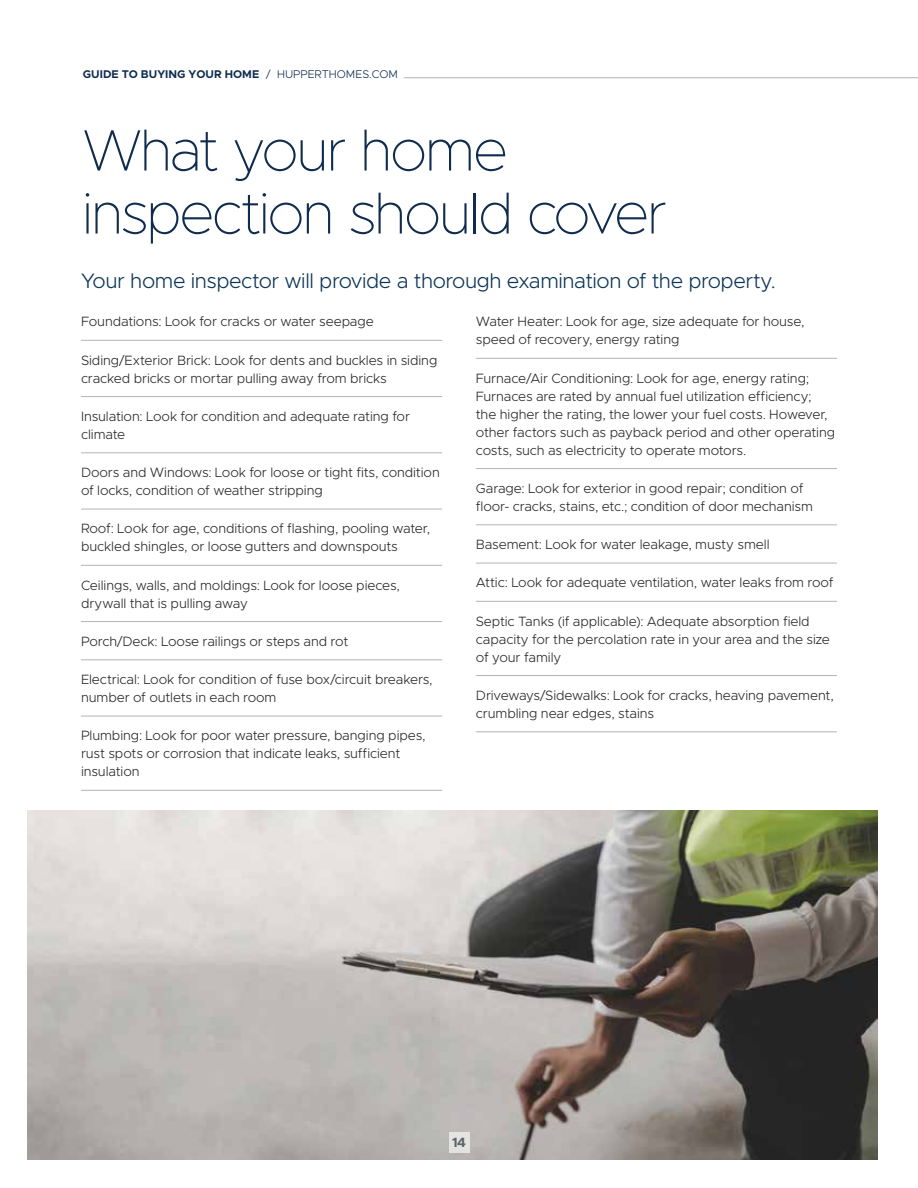
<style>
.page{position:relative;width:918px;height:1188px;background:#fff}
.page>*{position:absolute;margin:0;border:0;box-sizing:border-box;transform-origin:0 0}
.t1{font:100 58.5px/63px "Metropolis";letter-spacing:-.04em;color:#0f2c4e}
.t2{font:300 21px "Metropolis";letter-spacing:-.02em;color:#0d3557}
.t3{font:300 13.5px/18px "Metropolis";letter-spacing:-.005em;color:#292829}
.t4{font:700 13.5px "Metropolis";color:#5e6367}
.t5{font:700 11.25px "Metropolis";color:#0f2c4e}
.s1{font-weight:300}
</style>
<div class="page">
<hr style="left:404px;top:77px;width:514px;height:1px;background:#b2b5b6">
<hr style="left:81px;top:340px;width:361px;height:1px;background:#b2b5b6">
<hr style="left:81px;top:396px;width:361px;height:1px;background:#b2b5b6">
<hr style="left:81px;top:452px;width:361px;height:1px;background:#b2b5b6">
<hr style="left:81px;top:509px;width:361px;height:1px;background:#b2b5b6">
<hr style="left:81px;top:565px;width:361px;height:1px;background:#b2b5b6">
<hr style="left:81px;top:621px;width:361px;height:1px;background:#b2b5b6">
<hr style="left:81px;top:659px;width:361px;height:1px;background:#b2b5b6">
<hr style="left:81px;top:716px;width:361px;height:1px;background:#b2b5b6">
<hr style="left:81px;top:790px;width:361px;height:1px;background:#b2b5b6">
<hr style="left:476px;top:358px;width:361px;height:1px;background:#b2b5b6">
<hr style="left:476px;top:468px;width:361px;height:1px;background:#b2b5b6">
<hr style="left:476px;top:524px;width:361px;height:1px;background:#b2b5b6">
<hr style="left:476px;top:563px;width:361px;height:1px;background:#b2b5b6">
<hr style="left:476px;top:601px;width:361px;height:1px;background:#b2b5b6">
<hr style="left:476px;top:675px;width:361px;height:1px;background:#b2b5b6">
<hr style="left:476px;top:731px;width:361px;height:1px;background:#b2b5b6">
<img style="left:27px;top:811px;width:850px;height:349px">
<div style="left:449px;top:1132px;width:21px;height:21px;background:#e5e3e2"></div>
<p class="t5" style="left:83px;top:67px;width:316px">GUIDE TO BUYING YOUR HOME <span class="s1">/ HUPPERTHOMES.COM</span></p>
<h1 class="t1" style="left:82px;top:119px;width:586px">What your home inspection should cover</h1>
<h2 class="t2" style="left:81px;top:268px;width:696px">Your home inspector will provide a thorough examination of the property.</h2>
<p class="t3" style="left:81px;top:313px;width:294px">Foundations: Look for cracks or water seepage</p>
<p class="t3" style="left:81px;top:351px;width:358px">Siding/Exterior Brick: Look for dents and buckles in siding cracked bricks or mortar pulling away from bricks</p>
<p class="t3" style="left:81px;top:407px;width:331px">Insulation: Look for condition and adequate rating for climate</p>
<p class="t3" style="left:81px;top:464px;width:360px">Doors and Windows: Look for loose or tight fits, condition of locks, condition of weather stripping</p>
<p class="t3" style="left:81px;top:520px;width:351px">Roof: Look for age, conditions of flashing, pooling water, buckled shingles, or loose gutters and downspouts</p>
<p class="t3" style="left:81px;top:576px;width:320px">Ceilings, walls, and moldings: Look for loose pieces, drywall that is pulling away</p>
<p class="t3" style="left:81px;top:632px;width:269px">Porch/Deck: Loose railings or steps and rot</p>
<p class="t3" style="left:81px;top:670px;width:353px">Electrical: Look for condition of fuse box/circuit breakers, number of outlets in each room</p>
<p class="t3" style="left:81px;top:727px;width:346px">Plumbing: Look for poor water pressure, banging pipes, rust spots or corrosion that indicate leaks, sufficient insulation</p>
<p class="t3" style="left:476px;top:313px;width:330px">Water Heater: Look for age, size adequate for house, speed of recovery, energy rating</p>
<p class="t3" style="left:476px;top:369px;width:361px">Furnace/Air Conditioning: Look for age, energy rating; Furnaces are rated by annual fuel utilization efficiency; the higher the rating, the lower your fuel costs. However, other factors such as payback period and other operating costs, such as electricity to operate motors.</p>
<p class="t3" style="left:476px;top:479px;width:339px">Garage: Look for exterior in good repair; condition of floor- cracks, stains, etc.; condition of door mechanism</p>
<p class="t3" style="left:476px;top:535px;width:295px">Basement: Look for water leakage, musty smell</p>
<p class="t3" style="left:476px;top:574px;width:359px">Attic: Look for adequate ventilation, water leaks from roof</p>
<p class="t3" style="left:476px;top:612px;width:356px">Septic Tanks (if applicable): Adequate absorption field capacity for the percolation rate in your area and the size of your family</p>
<p class="t3" style="left:476px;top:686px;width:359px">Driveways/Sidewalks: Look for cracks, heaving pavement, crumbling near edges, stains</p>
<p class="t4" style="left:452px;top:1134px;width:15px">14</p>
</div>
